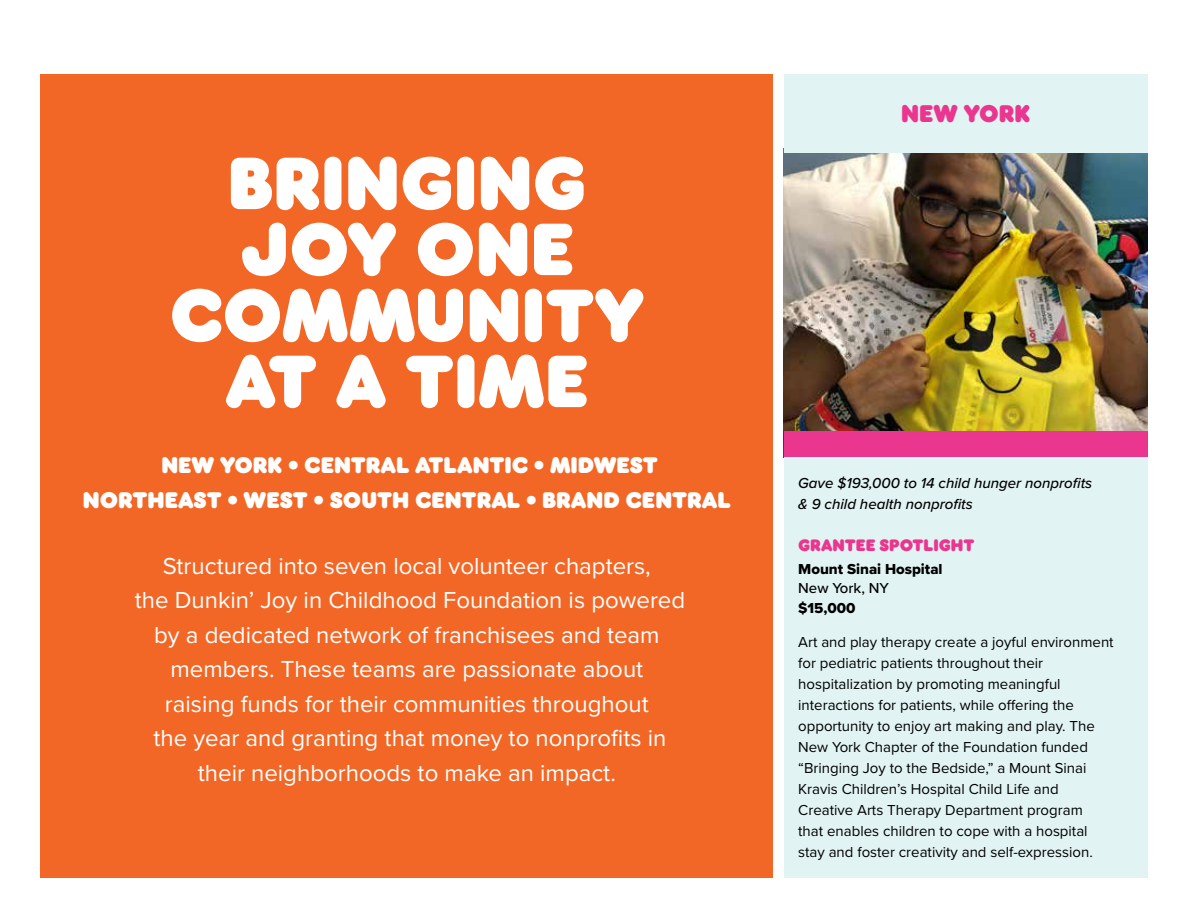
<style>
.page{position:relative;width:1188px;height:918px;background:#fff}
.page>*{position:absolute;margin:0;border:0;box-sizing:border-box;transform-origin:0 0}
.t1{font:73.5px/66px "Dunkin Sans Display";color:#fff;text-align:center}
.t2{font:24px/34.5px "Proxima Nova";color:#fff;text-align:center}
.t3{font:24px "Dunkin Sans Display";color:#ea368e}
.t4{font:22.5px/35.2px "Dunkin Sans Display";color:#fff;text-align:center}
.t5{font:16.5px "Dunkin Sans Display";color:#ea368e}
.t6{font:15px/21px "Proxima Nova";color:#000}
.t7{font:italic 500 15px/21px "Proxima Nova";color:#000}
.t8{font:15px "Proxima Nova Extrabld";color:#000}
.t9{font:500 15px "Proxima Nova";color:#000}
</style>
<div class="page">
<img style="left:784px;top:153px;width:364px;height:278px">
<div style="left:784px;top:74px;width:364px;height:79px;background:#e2f3f3"></div>
<div style="left:784px;top:457px;width:364px;height:421px;background:#e2f3f3"></div>
<div style="left:40px;top:74px;width:733px;height:804px;background:#f26725"></div>
<div style="left:784px;top:431px;width:364px;height:26px;background:#ea368e"></div>
<h1 class="t1" style="left:170px;top:149px;width:476px">BRINGING<br>JOY ONE<br>COMMUNITY<br>AT A TIME</h1>
<h3 class="t4" style="left:83px;top:447px;width:650px">NEW YORK • CENTRAL ATLANTIC • MIDWEST<br>NORTHEAST • WEST • SOUTH CENTRAL • BRAND CENTRAL</h3>
<p class="t2" style="left:135px;top:548px;width:552px">Structured into seven local volunteer chapters,<br>the Dunkin’ Joy in Childhood Foundation is powered by a dedicated network of franchisees and team members. These teams are passionate about<br>raising funds for their communities throughout<br>the year and granting that money to nonprofits in their neighborhoods to make an impact.</p>
<h2 class="t3" style="left:901px;top:97px;width:131px">NEW YORK</h2>
<p class="t7" style="left:798px;top:472px;width:296px">Gave $193,000 to 14 child hunger nonprofits &amp; 9 child health nonprofits</p>
<p class="t5" style="left:798px;top:534px;width:178px">GRANTEE SPOTLIGHT</p>
<p class="t8" style="left:798px;top:558px;width:146px">Mount Sinai Hospital</p>
<p class="t9" style="left:798px;top:577px;width:92px">New York, NY</p>
<p class="t8" style="left:798px;top:597px;width:59px">$15,000</p>
<p class="t6" style="left:798px;top:631px;width:317px">Art and play therapy create a joyful environment for pediatric patients throughout their hospitalization by promoting meaningful interactions for patients, while offering the opportunity to enjoy art making and play. The New York Chapter of the Foundation funded “Bringing Joy to the Bedside,” a Mount Sinai Kravis Children’s Hospital Child Life and Creative Arts Therapy Department program<br>that enables children to cope with a hospital stay and foster creativity and self-expression.</p>
</div>
